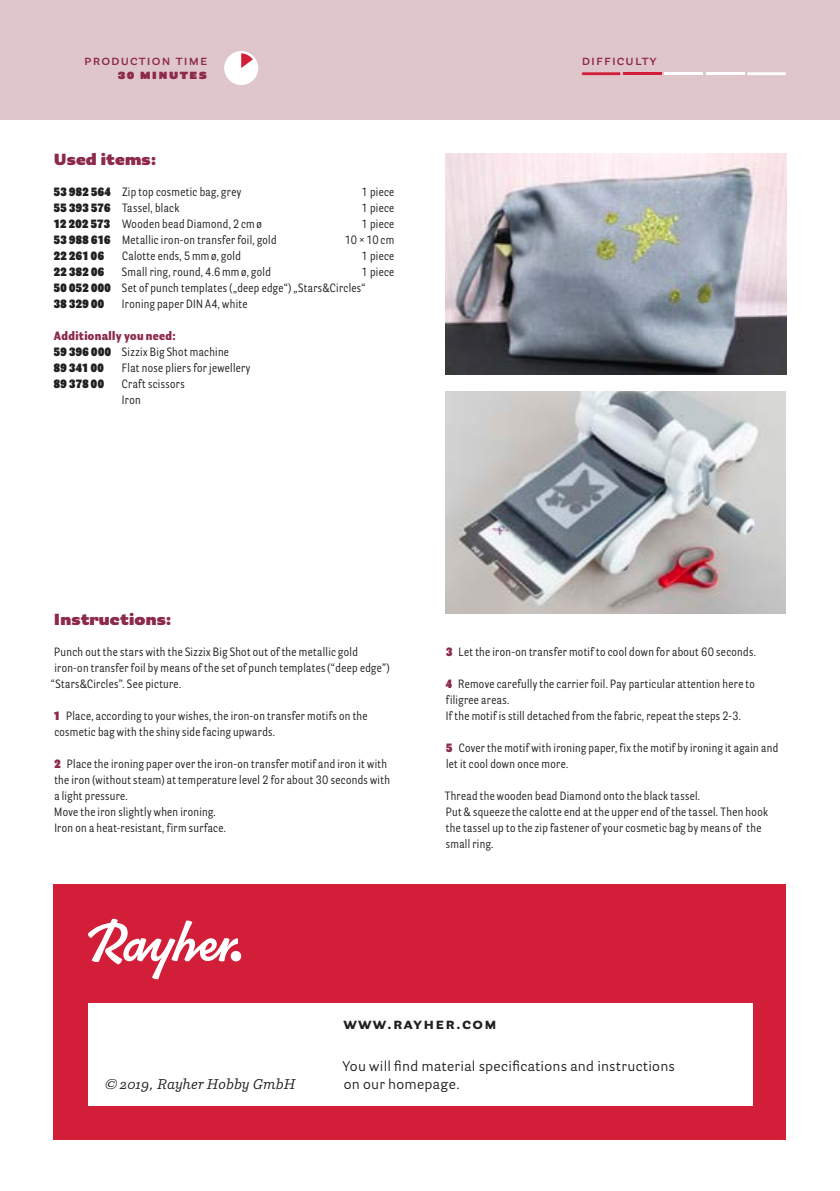
<style>
.page{position:relative;width:840px;height:1191px;background:#fff}
.page>*{position:absolute;margin:0;border:0;box-sizing:border-box;transform-origin:0 0}
.t1{font:900 16px "Parry Grotesque Pro";letter-spacing:.01em;color:#8d294b}
.t2{font:700 16px "Parry Grotesque Pro";letter-spacing:.08em;color:#231f20}
.t3{font:14px/18px "Parry Grotesque Pro";letter-spacing:.02em;color:#231f20}
.t4{font:600 14px "Parry Grotesque Pro";letter-spacing:.08em;color:#8d294b}
.t5{font:italic 14px "Parry Pro";letter-spacing:.01em;color:#231f20}
.t6{font:900 14px "Parry Grotesque Pro";letter-spacing:.08em;color:#8d294b}
.t7{font:12px/16px "Parry Grot Con Pro";letter-spacing:.03em;color:#231f20}
.t8{font:900 12px/16px "Parry Grot Con Pro";letter-spacing:.03em;color:#8d294b}
.t9{font:900 12px "Parry Grot Con Pro";letter-spacing:.035em;color:#231f20}
.s1{font-weight:900}
.s2{color:#231f20}
.s3{font-weight:400;color:#231f20}
.s4{font-weight:900;color:#8d294b}
</style>
<div class="page">
<div style="left:54px;top:884px;width:731px;height:256px;background:#d21e38"></div>
<div style="left:88px;top:1003px;width:663px;height:103px;background:#fff"></div>
<div style="left:0;top:0;width:839px;height:119px;background:#dfc6ca"></div>
<svg style="left:88px;top:918px;width:150px;height:61px"></svg>
<div style="left:230px;top:951px;width:11px;height:10px;background:#fff;border-radius:50%"></div>
<div style="left:224px;top:51px;width:34px;height:34px;background:#fff;border-radius:50%"></div>
<svg style="left:241px;top:53px;width:12px;height:15px"></svg>
<svg style="left:581px;top:72px;width:39px;height:3px"></svg>
<hr style="left:622px;top:72px;width:39px;height:3px;background:#d21e38">
<hr style="left:664px;top:72px;width:38px;height:3px;background:#fff">
<hr style="left:705px;top:72px;width:39px;height:3px;background:#fff">
<svg style="left:747px;top:72px;width:38px;height:3px"></svg>
<img style="left:445px;top:153px;width:340px;height:221px">
<img style="left:445px;top:392px;width:340px;height:221px">
<p class="t4" style="left:84px;top:50px;width:125px">production time</p>
<p class="t4" style="left:581px;top:50px;width:76px">difficulty</p>
<p class="t6" style="left:118px;top:63px;width:91px">30 minutes</p>
<h1 class="t1" style="left:54px;top:148px;width:104px">Used items:</h1>
<p class="t7" style="left:54px;top:184px;width:189px"><span class="s1">53 982 564</span> Zip top cosmetic bag, grey</p>
<p class="t7" style="left:361px;top:184px;width:34px">1 piece</p>
<p class="t7" style="left:54px;top:200px;width:127px"><span class="s1">55 393 576</span> Tassel, black</p>
<p class="t7" style="left:361px;top:200px;width:34px">1 piece</p>
<p class="t7" style="left:54px;top:216px;width:209px"><span class="s1">12 202 573</span> Wooden bead Diamond, 2cmø</p>
<p class="t7" style="left:361px;top:216px;width:34px">1 piece</p>
<p class="t7" style="left:54px;top:232px;width:224px"><span class="s1">53 988 616</span> Metallic iron-on transfer foil, gold</p>
<p class="t7" style="left:344px;top:232px;width:51px">10 × 10 cm</p>
<p class="t9" style="left:54px;top:247px;width:52px">22 261 06</p>
<p class="t7" style="left:122px;top:248px;width:120px">Calotte ends, 5mmø, gold</p>
<p class="t7" style="left:361px;top:248px;width:34px">1 piece</p>
<p class="t9" style="left:54px;top:263px;width:52px">22 382 06</p>
<p class="t7" style="left:122px;top:264px;width:150px">Small ring, round, 4.6mmø, gold</p>
<p class="t7" style="left:54px;top:264px;width:341px;text-indent:307px">1 piece<br><span class="s1">50 052 000</span> Set of punch templates („deep edge“) „Stars&amp;Circles“<br><span class="s1">38 329 00</span></p>
<p class="t7" style="left:122px;top:296px;width:127px">Ironing paper DIN A4, white</p>
<p class="t8" style="left:54px;top:328px;width:176px">Additionally you need:<br><span class="s2">59 396 000</span> <span class="s3">Sizzix Big Shot machine<br></span><span class="s2">89 341 00</span></p>
<p class="t7" style="left:122px;top:360px;width:130px">Flat nose pliers for jewellery</p>
<p class="t9" style="left:54px;top:375px;width:52px">89 378 00</p>
<p class="t7" style="left:122px;top:376px;width:64px">Craft scissors<br>Iron</p>
<h1 class="t1" style="left:54px;top:607px;width:119px">Instructions:</h1>
<p class="t7" style="left:51px;top:643px;width:340px">Punch out the stars with the Sizzix Big Shot out of the metallic gold iron-on transfer foil by means of the set of punch templates (“deep edge”) “Stars&amp;Circles”. See picture.</p>
<p class="t7" style="left:54px;top:707px;width:315px"><span class="s4">1</span> Place, according to your wishes, the iron-on transfer motifs on the cosmetic bag with the shiny side facing upwards.</p>
<p class="t7" style="left:54px;top:755px;width:337px"><span class="s4">2</span> Place the ironing paper over the iron-on transfer motif and iron it with the iron (without steam) at temperature level 2 for about 30 seconds with a light pressure.<br>Move the iron slightly when ironing.<br>Iron on a heat-resistant, firm surface.</p>
<p class="t7" style="left:446px;top:643px;width:311px"><span class="s4">3</span> Let the iron-on transfer motif to cool down for about 60 seconds.</p>
<p class="t7" style="left:445px;top:675px;width:310px"><span class="s4">4</span> Remove carefully the carrier foil. Pay particular attention here to filigree areas.<br>If the motif is still detached from the fabric, repeat the steps 2-3.</p>
<p class="t7" style="left:446px;top:739px;width:333px"><span class="s4">5</span> Cover the motif with ironing paper, fix the motif by ironing it again and let it cool down once more.</p>
<p class="t7" style="left:444px;top:787px;width:325px">Thread the wooden bead Diamond onto the black tassel.<br>Put &amp; squeeze the calotte end at the upper end of the tassel. Then hook the tassel up to the zip fastener of your cosmetic bag by means of the small ring.</p>
<p class="t5" style="left:105px;top:1074px;width:192px">© 2019, Rayher Hobby GmbH</p>
<h1 class="t2" style="left:343px;top:1012px;width:155px">www.rayher.com</h1>
<p class="t3" style="left:342px;top:1056px;width:334px">You will find material specifications and instructions on our homepage.</p>
</div>
